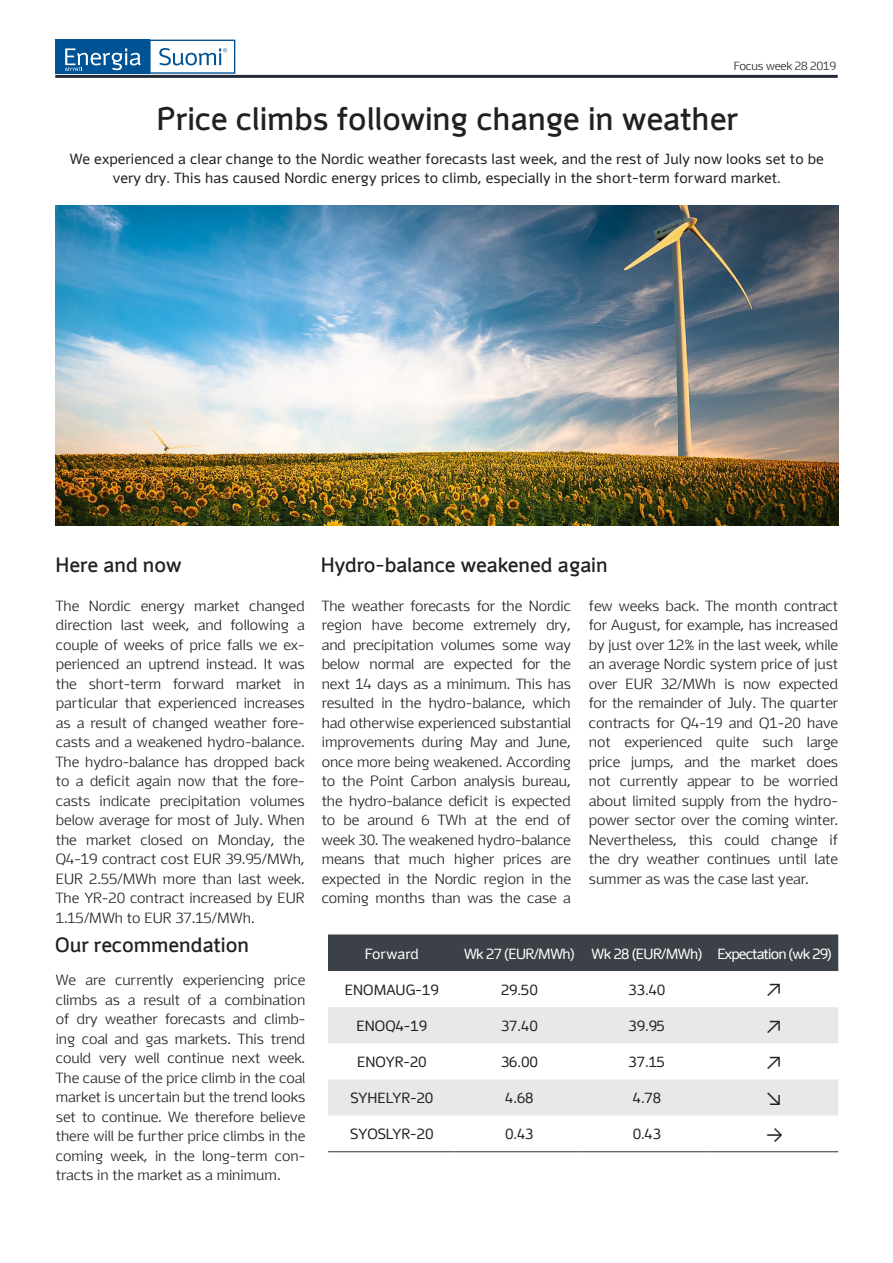
<style>
.page{position:relative;width:893px;height:1263px;background:#fff}
.page>*{position:absolute;margin:0;border:0;box-sizing:border-box;transform-origin:0 0}
.t1{font:700 33px "Energi";color:#231f20}
.t2{font:700 21px "Energi";color:#231f20}
.t3{font:19.5px "Calibri";color:#231f20}
.t4{font:300 15px/19.5px "Energi";letter-spacing:-.005em;color:#231f20;text-align:justify}
.t5{font:15px/19.5px "Energi";letter-spacing:.01em;color:#231f20;text-align:center}
.t6{font:15px "Energi";letter-spacing:-.04em;color:#fff}
.t7{font:15px "Energi";color:#fff}
.t8{font:300 12px "Energi";letter-spacing:-.02em;color:#231f20}
</style>
<div class="page">
<img style="left:56px;top:205px;width:782px;height:320px">
<hr style="left:55px;top:75px;width:783px;height:3px;background:#252b3a">
<div style="left:328px;top:934px;width:510px;height:37px;background:#3c4047"></div>
<svg style="left:328px;top:1007px;width:510px;height:108px;fill:#e8e8e8"></svg>
<hr style="left:328px;top:1151px;width:128px;height:1px;background:#3c4047">
<hr style="left:456px;top:1151px;width:127px;height:1px;background:#3c4047">
<hr style="left:583px;top:1151px;width:128px;height:1px;background:#3c4047">
<hr style="left:711px;top:1151px;width:127px;height:1px;background:#3c4047">
<div style="left:55px;top:40px;width:95px;height:34px;background:#005495"></div>
<svg style="left:65px;top:48px;width:76px;height:23px"></svg>
<svg style="left:150px;top:40px;width:85px;height:34px"></svg>
<p class="t8" style="left:734px;top:59px;width:104px">Focus week 28 2019</p>
<p class="t1" style="left:157px;top:100px;width:583px">Price climbs following change in weather</p>
<p class="t5" style="left:70px;top:149px;width:756px">We experienced a clear change to the Nordic weather forecasts last week, and the rest of July now looks set to be very dry. This has caused Nordic energy prices to climb, especially in the short-term forward market.</p>
<p class="t2" style="left:56px;top:553px;width:128px">Here and now</p>
<p class="t4" style="left:56px;top:596px;width:250px">The Nordic energy market changed direction last week, and following a couple of weeks of price falls we ex&shy;perienced an uptrend instead. It was the short-term forward market in particular that experienced increases as a result of changed weather fore&shy;casts and a weakened hydro-balance.<br>The hydro-balance has dropped back to a deficit again now that the fore&shy;casts indicate precipitation volumes below average for most of July. When the market closed on Monday, the Q4-19 contract cost EUR 39.95/MWh, EUR 2.55/MWh more than last week.<br>The YR-20 contract increased by EUR 1.15/MWh to EUR 37.15/MWh.</p>
<p class="t2" style="left:55px;top:932px;width:195px">Our recommendation</p>
<p class="t4" style="left:56px;top:971px;width:251px">We are currently experiencing price climbs as a result of a combination of dry weather forecasts and climb&shy;ing coal and gas markets. This trend could very well continue next week.<br>The cause of the price climb in the coal market is uncertain but the trend looks set to continue. We therefore believe there will be further price climbs in the coming week, in the long-term con&shy;tracts in the market as a minimum.</p>
<p class="t2" style="left:321px;top:553px;width:288px">Hydro-balance weakened again</p>
<p class="t4" style="left:322px;top:596px;width:251px">The weather forecasts for the Nordic region have become extremely dry, and precipitation volumes some way below normal are expected for the next 14 days as a minimum. This has resulted in the hydro-balance, which had otherwise experienced substantial improvements during May and June, once more being weakened. According to the Point Carbon analysis bureau, the hydro-balance deficit is expected to be around 6 TWh at the end of week 30. The weakened hydro-balance means that much higher prices are expected in the Nordic region in the coming months than was the case a</p>
<p class="t4" style="left:589px;top:596px;width:251px">few weeks back. The month contract for August, for example, has increased by just over 12% in the last week, while an average Nordic system price of just over EUR 32/MWh is now expected for the remainder of July. The quarter contracts for Q4-19 and Q1-20 have not experienced quite such large price jumps, and the market does not currently appear to be worried about limited supply from the hydro&shy;power sector over the coming winter.<br>Nevertheless, this could change if the dry weather continues until late summer as was the case last year.</p>
<p class="t7" style="left:365px;top:945px;width:56px">Forward</p>
<p class="t6" style="left:464px;top:945px;width:112px">Wk 27 (EUR/MWh)</p>
<p class="t6" style="left:592px;top:945px;width:112px">Wk 28 (EUR/MWh)</p>
<p class="t6" style="left:717px;top:945px;width:116px">Expectation (wk 29)</p>
<p class="t5" style="left:345px;top:980px;width:95px">ENOMAUG-19</p>
<p class="t5" style="left:501px;top:980px;width:38px">29.50</p>
<p class="t5" style="left:629px;top:980px;width:38px">33.40</p>
<p class="t3" style="left:766px;top:976px;width:19px">↗</p>
<p class="t5" style="left:357px;top:1016px;width:72px">ENOQ4-19</p>
<p class="t5" style="left:501px;top:1016px;width:38px">37.40</p>
<p class="t5" style="left:629px;top:1016px;width:38px">39.95</p>
<p class="t3" style="left:766px;top:1012px;width:19px">↗</p>
<p class="t5" style="left:357px;top:1052px;width:71px">ENOYR-20</p>
<p class="t5" style="left:501px;top:1052px;width:38px">36.00</p>
<p class="t5" style="left:629px;top:1052px;width:38px">37.15</p>
<p class="t3" style="left:766px;top:1049px;width:19px">↗</p>
<p class="t5" style="left:350px;top:1088px;width:84px">SYHELYR-20</p>
<p class="t5" style="left:505px;top:1088px;width:30px">4.68</p>
<p class="t5" style="left:633px;top:1088px;width:30px">4.78</p>
<p class="t3" style="left:766px;top:1085px;width:19px">↘</p>
<p class="t5" style="left:350px;top:1125px;width:84px">SYOSLYR-20</p>
<p class="t5" style="left:505px;top:1125px;width:30px">0.43</p>
<p class="t5" style="left:633px;top:1125px;width:30px">0.43</p>
<p class="t3" style="left:766px;top:1121px;width:19px">→</p>
</div>
